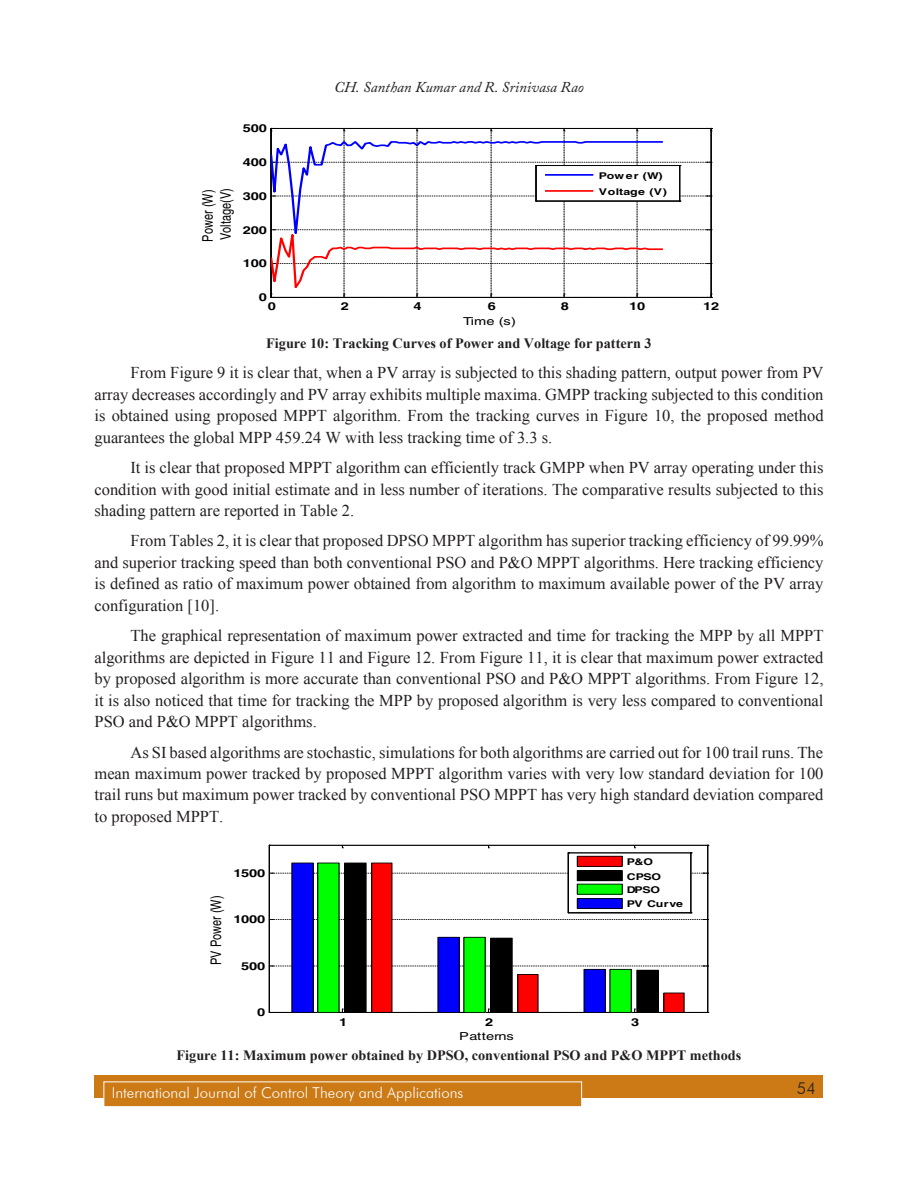
<style>
.page{position:relative;width:918px;height:1188px;background:#fff}
.page>*{position:absolute;margin:0;border:0;box-sizing:border-box;transform-origin:0 0}
.Body_text{font:16.5px/21.5px "Times New Roman";color:#231f20;text-align:justify}
.t1{font:300 16.5px "Futura BT";color:#231f20}
.t2{font:300 15px "Futura BT";color:#fff}
.t3{font:italic 15px "Adobe Caslon Pro";color:#231f20}
.t4{font:14.55px/18px "Helvetica";color:#000;scale:.75 1}
.t5{font:700 14.25px "Times New Roman";color:#231f20}
.t6{font:700 10.95px "Helvetica";letter-spacing:-.02em;color:#000;scale:1.33 1}
.t7{font:10.95px "Helvetica";letter-spacing:-.005em;color:#000;scale:1.33 1}
.t8{font:700 9.3px/16px "Helvetica";letter-spacing:.025em;color:#000;scale:1.33 1}
.t9{font:700 9.3px/14.1px "Helvetica";letter-spacing:-.03em;color:#000;scale:1.33 1}
</style>
<div class="page">
<div style="left:94px;top:1076px;width:730px;height:22px;background:#cb7a16"></div>
<div style="left:104px;top:1082px;width:478px;height:25px;background:#cb7a16"></div>
<div style="left:104px;top:1082px;width:478px;height:25px;border:1px solid #fff"></div>
<svg style="left:271px;top:128px;width:441px;height:170px"></svg>
<hr style="left:545px;top:174px;width:48px;height:2px;background:#00f">
<hr style="left:545px;top:190px;width:48px;height:2px;background:#f00">
<svg style="left:270px;top:966px;width:439px;height:1px"></svg>
<svg style="left:270px;top:919px;width:439px;height:1px"></svg>
<svg style="left:270px;top:873px;width:439px;height:1px"></svg>
<hr style="left:269px;top:845px;width:439px;height:1px;background:#000">
<svg style="left:270px;top:1009px;width:439px;height:4px"></svg>
<hr style="left:707px;top:845px;width:1px;height:167px;background:#000">
<hr style="left:269px;top:845px;width:1px;height:167px;background:#000">
<div style="left:372px;top:863px;width:20px;height:149px;background:#f00"></div>
<div style="left:371px;top:863px;width:21px;height:150px;border:1px solid #000"></div>
<div style="left:518px;top:974px;width:20px;height:38px;background:#f00"></div>
<div style="left:517px;top:974px;width:21px;height:39px;border:1px solid #000"></div>
<div style="left:664px;top:993px;width:20px;height:19px;background:#f00"></div>
<hr style="left:269px;top:1012px;width:439px;height:1px;background:#000">
<div style="left:345px;top:863px;width:21px;height:149px;background:#000"></div>
<div style="left:344px;top:863px;width:23px;height:150px;border:1px solid #000"></div>
<div style="left:491px;top:938px;width:21px;height:74px;background:#000"></div>
<div style="left:490px;top:938px;width:23px;height:75px;border:1px solid #000"></div>
<div style="left:637px;top:970px;width:21px;height:42px;background:#000"></div>
<div style="left:636px;top:970px;width:23px;height:43px;border:1px solid #000"></div>
<div style="left:318px;top:863px;width:21px;height:149px;background:#0f0"></div>
<div style="left:317px;top:863px;width:23px;height:150px;border:1px solid #000"></div>
<div style="left:464px;top:937px;width:21px;height:75px;background:#0f0"></div>
<div style="left:610px;top:969px;width:21px;height:43px;background:#0f0"></div>
<div style="left:609px;top:969px;width:23px;height:44px;border:1px solid #000"></div>
<div style="left:292px;top:863px;width:21px;height:149px;background:#00f"></div>
<div style="left:291px;top:863px;width:23px;height:150px;border:1px solid #000"></div>
<div style="left:438px;top:937px;width:21px;height:75px;background:#00f"></div>
<div style="left:437px;top:937px;width:23px;height:76px;border:1px solid #000"></div>
<div style="left:584px;top:969px;width:21px;height:43px;background:#00f"></div>
<div style="left:584px;top:969px;width:22px;height:44px;border:1px solid #000"></div>
<div style="left:568px;top:853px;width:123px;height:60px;background:#fff"></div>
<div style="left:568px;top:852px;width:123px;height:61px;border:1px solid #fff"></div>
<hr style="left:568px;top:852px;width:123px;height:1px;background:#000">
<hr style="left:568px;top:912px;width:123px;height:1px;background:#000">
<hr style="left:690px;top:853px;width:1px;height:60px;background:#000">
<hr style="left:568px;top:853px;width:1px;height:60px;background:#000">
<div style="left:577px;top:856px;width:45px;height:10px;background:#f00"></div>
<div style="left:577px;top:856px;width:46px;height:11px;border:1px solid #000"></div>
<div style="left:577px;top:871px;width:45px;height:10px;background:#000"></div>
<div style="left:577px;top:870px;width:46px;height:11px;border:1px solid #000"></div>
<div style="left:577px;top:884px;width:45px;height:10px;background:#0f0"></div>
<div style="left:577px;top:898px;width:45px;height:11px;background:#00f"></div>
<div style="left:577px;top:898px;width:46px;height:11px;border:1px solid #000"></div>
<p class="t3" style="left:334px;top:78px;width:251px">CH. Santhan Kumar and R. Srinivasa Rao</p>
<p class="t6" style="left:243px;top:122px;width:19px">500</p>
<p class="t4" style="left:199px;top:242px;width:73px;rotate:-90deg">Power (W)<br>Voltage(V)</p>
<p class="t6" style="left:243px;top:155px;width:19px">400</p>
<p class="t6" style="left:243px;top:189px;width:19px">300</p>
<p class="t6" style="left:243px;top:223px;width:19px">200</p>
<p class="t6" style="left:243px;top:257px;width:19px">100</p>
<p class="t8" style="left:599px;top:167px;width:53px">Power (W)<br>Voltage (V)</p>
<p class="t6" style="left:259px;top:291px;width:8px">0</p>
<p class="t6" style="left:268px;top:300px;width:8px">0</p>
<p class="t6" style="left:341px;top:300px;width:8px">2</p>
<p class="t6" style="left:414px;top:300px;width:8px">4</p>
<p class="t6" style="left:488px;top:300px;width:8px">6</p>
<p class="t6" style="left:561px;top:300px;width:8px">8</p>
<p class="t6" style="left:629px;top:300px;width:14px">10</p>
<p class="t6" style="left:703px;top:300px;width:14px">12</p>
<p class="t7" style="left:463px;top:314px;width:41px">Time (s)</p>
<p class="t5" style="left:266px;top:333px;width:387px">Figure 10: Tracking Curves of Power and Voltage for pattern 3</p>
<p class="Body_text" style="left:94px;top:362px;width:731px;text-indent:36px">From Figure 9 it is clear that, when a PV array is subjected to this shading pattern, output power from PV array decreases accordingly and PV array exhibits multiple maxima. GMPP tracking subjected to this condition is obtained using proposed MPPT algorithm. From the tracking curves in Figure 10, the proposed method guarantees the global MPP 459.24 W with less tracking time of 3.3 s.</p>
<p class="Body_text" style="left:94px;top:457px;width:730px;text-indent:36px">It is clear that proposed MPPT algorithm can efficiently track GMPP when PV array operating under this condition with good initial estimate and in less number of iterations. The comparative results subjected to this shading pattern are reported in Table 2.</p>
<p class="Body_text" style="left:94px;top:530px;width:731px;text-indent:36px">From Tables 2, it is clear that proposed DPSO MPPT algorithm has superior tracking efficiency of 99.99% and superior tracking speed than both conventional PSO and P&amp;O MPPT algorithms. Here tracking efficiency is defined as ratio of maximum power obtained from algorithm to maximum available power of the PV array configuration [10].</p>
<p class="Body_text" style="left:94px;top:625px;width:731px;text-indent:36px">The graphical representation of maximum power extracted and time for tracking the MPP by all MPPT algorithms are depicted in Figure 11 and Figure 12. From Figure 11, it is clear that maximum power extracted by proposed algorithm is more accurate than conventional PSO and P&amp;O MPPT algorithms. From Figure 12, it is also noticed that time for tracking the MPP by proposed algorithm is very less compared to conventional PSO and P&amp;O MPPT algorithms.</p>
<p class="Body_text" style="left:94px;top:741px;width:731px;text-indent:36px">As SI based algorithms are stochastic, simulations for both algorithms are carried out for 100 trail runs. The mean maximum power tracked by proposed MPPT algorithm varies with very low standard deviation for 100 trail runs but maximum power tracked by conventional PSO MPPT has very high standard deviation compared to proposed MPPT.</p>
<p class="t4" style="left:207px;top:965px;width:94px;rotate:-90deg">PV Power (W)</p>
<p class="t6" style="left:233px;top:866px;width:25px">1500</p>
<p class="t6" style="left:233px;top:913px;width:25px">1000</p>
<p class="t6" style="left:241px;top:959px;width:19px">500</p>
<p class="t6" style="left:257px;top:1006px;width:8px">0</p>
<p class="t9" style="left:627px;top:855px;width:44px">P&amp;O<br>CPSO<br>DPSO<br>PV Curve</p>
<p class="t6" style="left:339px;top:1015px;width:8px">1</p>
<p class="t6" style="left:485px;top:1015px;width:8px">2</p>
<p class="t6" style="left:631px;top:1015px;width:8px">3</p>
<p class="t7" style="left:459px;top:1029px;width:42px">Patterns</p>
<p class="t5" style="left:177px;top:1045px;width:566px">Figure 11: Maximum power obtained by DPSO, conventional PSO and P&amp;O MPPT methods</p>
<p class="t2" style="left:112px;top:1084px;width:353px">International Journal of Control Theory and Applications</p>
<p class="t1" style="left:797px;top:1078px;width:21px">54</p>
</div>
